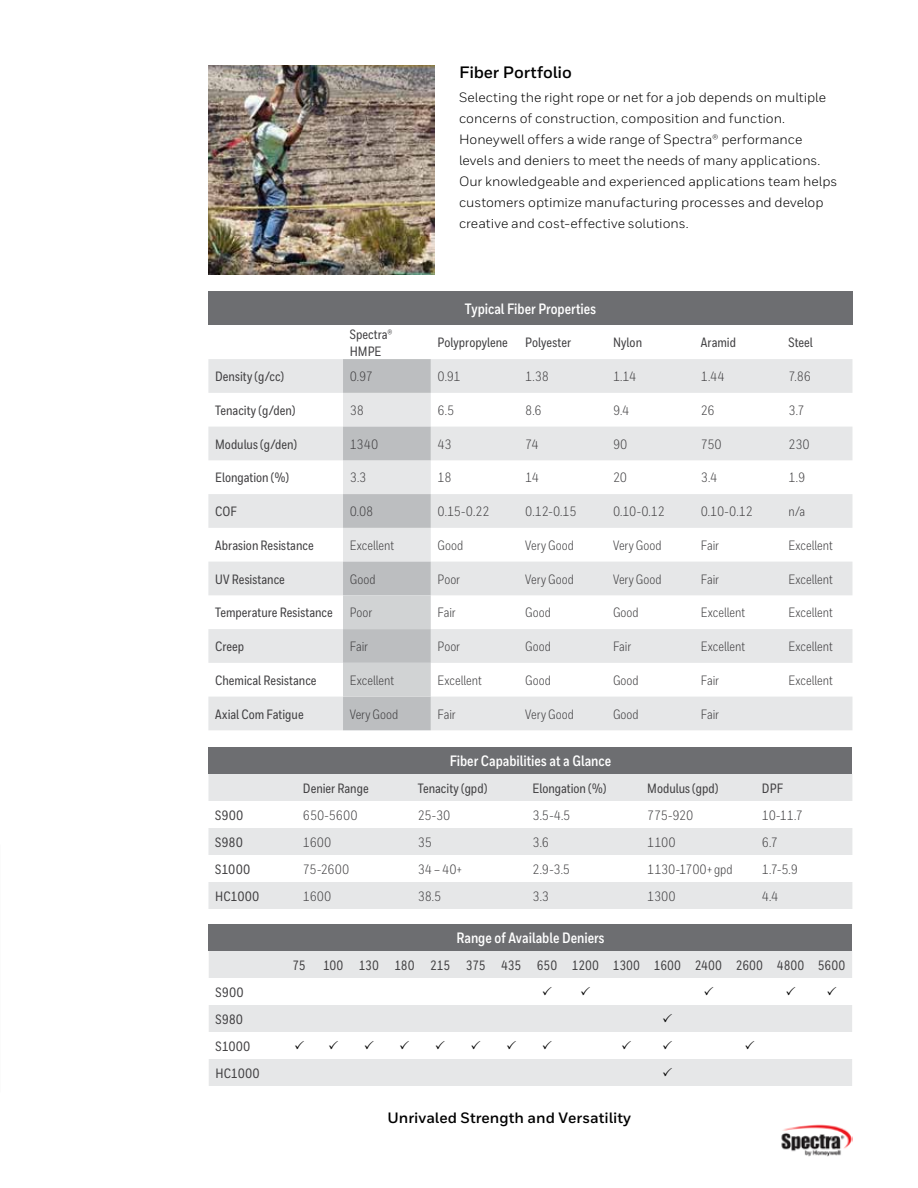
<style>
.page{position:relative;width:918px;height:1188px;background:#fff}
.page>*{position:absolute;margin:0;border:0;box-sizing:border-box;transform-origin:0 0}
.t1{font:700 16.5px "Honeywell Sans";letter-spacing:-.005em;color:#000}
.t2{font:700 15px "Honeywell Cond";color:#fff}
.t3{font:700 15px "Honeywell Sans";color:#000}
.t4{font:13.5px "Honeywell Cond";color:#414042}
.t5{font:13.5px/21px "Honeywell Sans";color:#000}
.t6{font:500 13.5px/27px "Honeywell Cond";color:#414042}
.t7{font:500 13.5px "Honeywell Cond";color:#414042;scale:.95 1}
</style>
<div class="page">
<img style="left:781px;top:1124px;width:71px;height:33px">
<div style="left:208px;top:292px;width:644px;height:33px;background:#6d6e71"></div>
<svg style="left:208px;top:359px;width:644px;height:371px;fill:#e6e7e8"></svg>
<svg style="left:343px;top:359px;width:88px;height:371px;background:#cbcdce"></svg>
<div style="left:208px;top:747px;width:644px;height:27px;background:#6d6e71"></div>
<div style="left:208px;top:774px;width:644px;height:135px;background:#e6e7e8"></div>
<svg style="left:208px;top:801px;width:644px;height:27px"></svg>
<svg style="left:208px;top:855px;width:644px;height:27px"></svg>
<div style="left:209px;top:924px;width:643px;height:27px;background:#6d6e71"></div>
<div style="left:209px;top:951px;width:643px;height:135px;background:#e6e7e8"></div>
<img style="left:208px;top:65px;width:227px;height:209px">
<svg style="left:209px;top:978px;width:643px;height:27px"></svg>
<svg style="left:663px;top:1013px;width:9px;height:9px"></svg>
<svg style="left:209px;top:1032px;width:643px;height:27px"></svg>
<svg style="left:663px;top:1067px;width:9px;height:9px"></svg>
<p class="t1" style="left:459px;top:62px;width:114px">Fiber Portfolio</p>
<p class="t5" style="left:459px;top:87px;width:380px">Selecting the right rope or net for a job depends on multiple concerns of construction, composition and function.<br>Honeywell offers a wide range of Spectra® performance levels and deniers to meet the needs of many applications.<br>Our knowledgeable and experienced applications team helps customers optimize manufacturing processes and develop creative and cost-effective solutions.</p>
<p class="t2" style="left:465px;top:300px;width:133px">Typical Fiber Properties</p>
<p class="t6" style="left:350px;top:327px;width:44px;line-height:16.2px">Spectra®<br>HMPE</p>
<p class="t6" style="left:438px;top:330px;width:72px">Polypropylene</p>
<p class="t6" style="left:525px;top:330px;width:47px">Polyester</p>
<p class="t6" style="left:613px;top:330px;width:31px">Nylon</p>
<p class="t6" style="left:701px;top:330px;width:37px">Aramid</p>
<p class="t6" style="left:789px;top:330px;width:26px">Steel</p>
<p class="t6" style="left:215px;top:363px;width:70px">Density (g/cc)</p>
<p class="t4" style="left:350px;top:369px;width:25px">0.97</p>
<p class="t4" style="left:438px;top:369px;width:25px">0.91</p>
<p class="t4" style="left:525px;top:369px;width:25px">1.38</p>
<p class="t4" style="left:613px;top:369px;width:25px">1.14</p>
<p class="t4" style="left:701px;top:369px;width:25px">1.44</p>
<p class="t4" style="left:789px;top:369px;width:24px">7.86</p>
<p class="t6" style="left:215px;top:397px;width:82px">Tenacity (g/den)</p>
<p class="t4" style="left:350px;top:402px;width:16px">38</p>
<p class="t4" style="left:438px;top:402px;width:18px">6.5</p>
<p class="t4" style="left:525px;top:402px;width:18px">8.6</p>
<p class="t4" style="left:613px;top:402px;width:18px">9.4</p>
<p class="t4" style="left:701px;top:402px;width:16px">26</p>
<p class="t4" style="left:789px;top:402px;width:18px">3.7</p>
<p class="t6" style="left:215px;top:431px;width:84px">Modulus (g/den)</p>
<p class="t4" style="left:350px;top:436px;width:30px">1340</p>
<p class="t4" style="left:438px;top:436px;width:16px">43</p>
<p class="t4" style="left:525px;top:436px;width:15px">74</p>
<p class="t4" style="left:613px;top:436px;width:16px">90</p>
<p class="t4" style="left:701px;top:436px;width:23px">750</p>
<p class="t4" style="left:789px;top:436px;width:23px">230</p>
<p class="t6" style="left:215px;top:465px;width:75px">Elongation (%)</p>
<p class="t4" style="left:350px;top:470px;width:18px">3.3</p>
<p class="t4" style="left:438px;top:470px;width:16px">18</p>
<p class="t4" style="left:525px;top:470px;width:15px">14</p>
<p class="t4" style="left:613px;top:470px;width:16px">20</p>
<p class="t4" style="left:701px;top:470px;width:18px">3.4</p>
<p class="t4" style="left:789px;top:470px;width:18px">1.9</p>
<p class="t6" style="left:215px;top:498px;width:23px">COF</p>
<p class="t4" style="left:350px;top:504px;width:25px">0.08</p>
<p class="t4" style="left:438px;top:504px;width:54px">0.15-0.22</p>
<p class="t4" style="left:525px;top:504px;width:53px">0.12-0.15</p>
<p class="t4" style="left:613px;top:504px;width:54px">0.10-0.12</p>
<p class="t4" style="left:701px;top:504px;width:54px">0.10-0.12</p>
<p class="t4" style="left:789px;top:504px;width:18px">n/a</p>
<p class="t6" style="left:215px;top:532px;width:100px">Abrasion Resistance</p>
<p class="t4" style="left:350px;top:537px;width:46px">Excellent</p>
<p class="t4" style="left:438px;top:537px;width:27px">Good</p>
<p class="t4" style="left:525px;top:537px;width:50px">Very Good</p>
<p class="t4" style="left:613px;top:537px;width:50px">Very Good</p>
<p class="t4" style="left:701px;top:537px;width:20px">Fair</p>
<p class="t4" style="left:789px;top:537px;width:46px">Excellent</p>
<p class="t6" style="left:215px;top:566px;width:71px">UV Resistance</p>
<p class="t4" style="left:350px;top:571px;width:27px">Good</p>
<p class="t4" style="left:438px;top:571px;width:24px">Poor</p>
<p class="t4" style="left:525px;top:571px;width:50px">Very Good</p>
<p class="t4" style="left:613px;top:571px;width:50px">Very Good</p>
<p class="t4" style="left:701px;top:571px;width:20px">Fair</p>
<p class="t4" style="left:789px;top:571px;width:46px">Excellent</p>
<p class="t6" style="left:215px;top:600px;width:119px">Temperature Resistance</p>
<p class="t4" style="left:350px;top:605px;width:24px">Poor</p>
<p class="t4" style="left:438px;top:605px;width:20px">Fair</p>
<p class="t4" style="left:525px;top:605px;width:27px">Good</p>
<p class="t4" style="left:613px;top:605px;width:27px">Good</p>
<p class="t4" style="left:701px;top:605px;width:46px">Excellent</p>
<p class="t4" style="left:789px;top:605px;width:46px">Excellent</p>
<p class="t6" style="left:215px;top:633px;width:31px">Creep</p>
<p class="t4" style="left:350px;top:639px;width:20px">Fair</p>
<p class="t4" style="left:438px;top:639px;width:24px">Poor</p>
<p class="t4" style="left:525px;top:639px;width:27px">Good</p>
<p class="t4" style="left:613px;top:639px;width:20px">Fair</p>
<p class="t4" style="left:701px;top:639px;width:46px">Excellent</p>
<p class="t4" style="left:789px;top:639px;width:46px">Excellent</p>
<p class="t6" style="left:215px;top:667px;width:103px">Chemical Resistance</p>
<p class="t4" style="left:350px;top:672px;width:46px">Excellent</p>
<p class="t4" style="left:438px;top:672px;width:46px">Excellent</p>
<p class="t4" style="left:525px;top:672px;width:27px">Good</p>
<p class="t4" style="left:613px;top:672px;width:27px">Good</p>
<p class="t4" style="left:701px;top:672px;width:20px">Fair</p>
<p class="t4" style="left:789px;top:672px;width:46px">Excellent</p>
<p class="t6" style="left:215px;top:701px;width:90px">Axial Com Fatigue</p>
<p class="t4" style="left:350px;top:706px;width:50px">Very Good</p>
<p class="t4" style="left:438px;top:706px;width:20px">Fair</p>
<p class="t4" style="left:525px;top:706px;width:50px">Very Good</p>
<p class="t4" style="left:613px;top:706px;width:27px">Good</p>
<p class="t4" style="left:701px;top:706px;width:20px">Fair</p>
<p class="t2" style="left:450px;top:752px;width:163px">Fiber Capabilities at a Glance</p>
<p class="t6" style="left:303px;top:775px;width:67px">Denier Range</p>
<p class="t6" style="left:418px;top:775px;width:71px">Tenacity (gpd)</p>
<p class="t6" style="left:532px;top:775px;width:75px">Elongation (%)</p>
<p class="t6" style="left:647px;top:775px;width:73px">Modulus (gpd)</p>
<p class="t6" style="left:762px;top:775px;width:23px">DPF</p>
<p class="t6" style="left:215px;top:802px;width:30px">S900</p>
<p class="t4" style="left:303px;top:807px;width:56px">650-5600</p>
<p class="t4" style="left:418px;top:807px;width:34px">25-30</p>
<p class="t4" style="left:532px;top:807px;width:40px">3.5-4.5</p>
<p class="t4" style="left:647px;top:807px;width:48px">775-920</p>
<p class="t4" style="left:762px;top:807px;width:43px">10-11.7</p>
<p class="t6" style="left:215px;top:829px;width:29px">S980</p>
<p class="t4" style="left:303px;top:834px;width:30px">1600</p>
<p class="t4" style="left:418px;top:834px;width:16px">35</p>
<p class="t4" style="left:532px;top:834px;width:18px">3.6</p>
<p class="t4" style="left:647px;top:834px;width:30px">1100</p>
<p class="t4" style="left:762px;top:834px;width:18px">6.7</p>
<p class="t6" style="left:215px;top:856px;width:36px">S1000</p>
<p class="t4" style="left:303px;top:861px;width:48px">75-2600</p>
<p class="t4" style="left:418px;top:861px;width:46px">34 – 40+</p>
<p class="t4" style="left:532px;top:861px;width:39px">2.9-3.5</p>
<p class="t4" style="left:647px;top:861px;width:87px">1130-1700+ gpd</p>
<p class="t4" style="left:762px;top:861px;width:38px">1.7-5.9</p>
<p class="t6" style="left:215px;top:883px;width:46px">HC1000</p>
<p class="t4" style="left:303px;top:888px;width:30px">1600</p>
<p class="t4" style="left:418px;top:888px;width:25px">38.5</p>
<p class="t4" style="left:532px;top:888px;width:18px">3.3</p>
<p class="t4" style="left:647px;top:888px;width:30px">1300</p>
<p class="t4" style="left:762px;top:888px;width:18px">4.4</p>
<p class="t2" style="left:456px;top:929px;width:150px">Range of Available Deniers</p>
<p class="t6" style="left:215px;top:979px;width:46px">S900<br>S980<br>S1000<br>HC1000</p>
<p class="t7" style="left:293px;top:957px;width:15px">75</p>
<p class="t7" style="left:323px;top:957px;width:551px">100 130 180 215 375 435 650 1200 1300 1600 2400 2600 4800 5600</p>
<p class="t3" style="left:387px;top:1108px;width:245px">Unrivaled Strength and Versatility</p>
</div>
